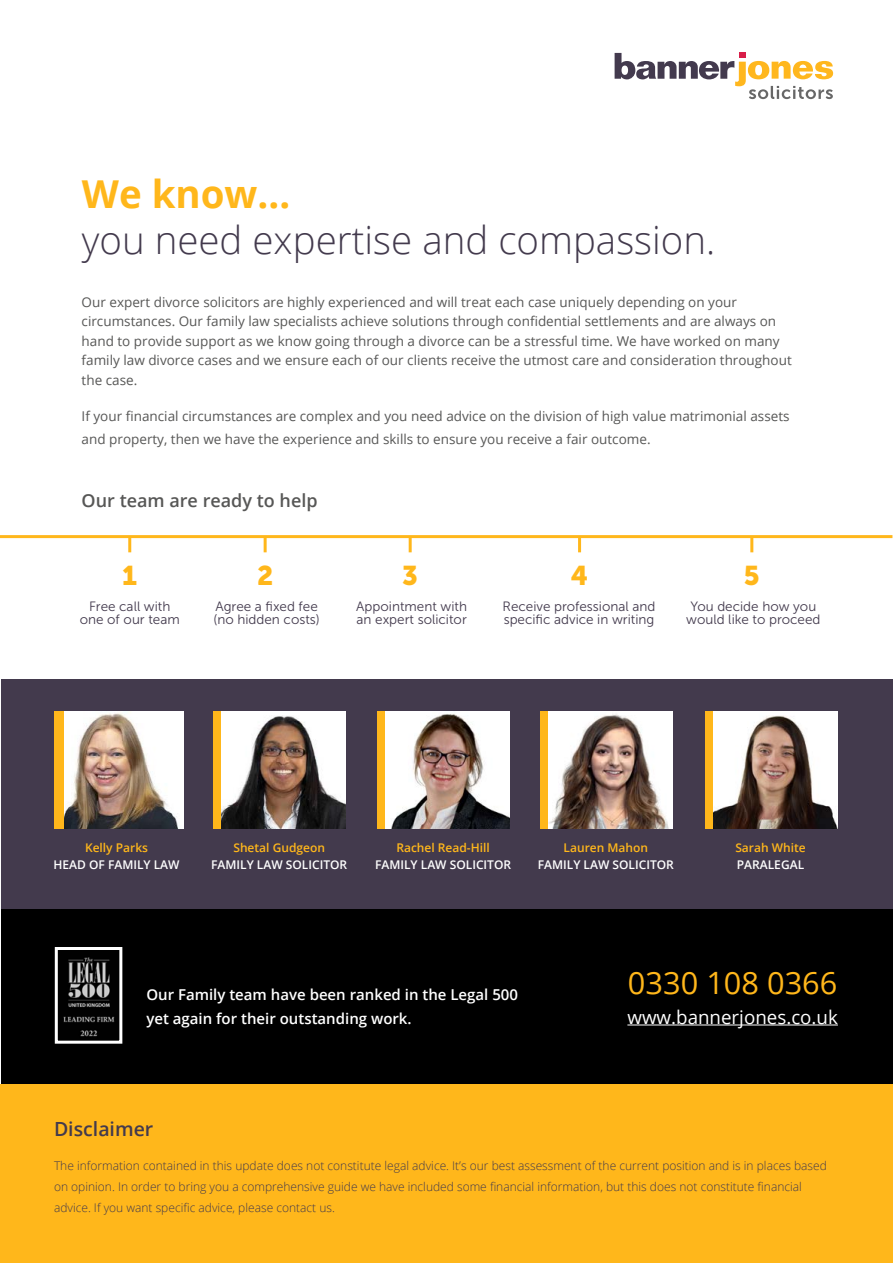
<style>
.page{position:relative;width:893px;height:1263px;background:#fff}
.page>*{position:absolute;margin:0;border:0;box-sizing:border-box;transform-origin:0 0}
.t1{font:300 38.4px "Open Sans";color:#433a4d}
.t2{font:700 38.4px "Open Sans";color:#ffb71b}
.t3{font:30.75px "Open Sans";color:#ffb71b}
.t4{font:27px "Museo Sans 900";color:#ffb71b}
.t5{font:600 19.5px "Open Sans";color:#433a4d}
.t6{font:18.75px "Open Sans";color:#fff}
.t7{font:600 18px "Open Sans";color:#575756}
.t8{font:600 15px/24px "Open Sans";color:#fff}
.t9{font:13.5px/19.5px "Open Sans";color:#575756}
.t10{font:13.5px/13.5px "Museo Sans 300";color:#433a4d}
.t11{font:300 12px/21px "Open Sans";color:#433a4d}
.t12{font:600 12px "Open Sans";color:#fff}
.t13{font:600 12px "Open Sans";color:#ffb71b}
</style>
<div class="page">
<svg style="left:615px;top:53px;width:218px;height:46px"></svg>
<div style="left:1px;top:680px;width:891px;height:229px;background:#433a4d"></div>
<div style="left:1px;top:909px;width:891px;height:201px;background:#000"></div>
<hr style="left:627px;top:1024px;width:211px;height:1px;background:#fff">
<div style="left:0;top:1085px;width:893px;height:178px;background:#ffb71b"></div>
<img style="left:63px;top:957px;width:52px;height:80px">
<div style="left:55px;top:947px;width:67px;height:97px;border:3px solid #fff"></div>
<hr style="left:0;top:535px;width:892px;height:3px;background:#ffb71b">
<hr style="left:128px;top:536px;width:3px;height:16px;background:#ffb71b">
<hr style="left:409px;top:536px;width:3px;height:16px;background:#ffb71b">
<hr style="left:264px;top:536px;width:3px;height:16px;background:#ffb71b">
<hr style="left:578px;top:536px;width:3px;height:16px;background:#ffb71b">
<hr style="left:750px;top:536px;width:3px;height:16px;background:#ffb71b">
<img style="left:64px;top:711px;width:119px;height:118px">
<div style="left:55px;top:711px;width:9px;height:118px;background:#ffb71b"></div>
<div style="left:540px;top:711px;width:9px;height:118px;background:#ffb71b"></div>
<div style="left:214px;top:711px;width:9px;height:118px;background:#ffb71b"></div>
<div style="left:378px;top:711px;width:9px;height:118px;background:#ffb71b"></div>
<img style="left:548px;top:711px;width:124px;height:118px">
<img style="left:222px;top:711px;width:124px;height:118px">
<img style="left:386px;top:711px;width:124px;height:118px">
<div style="left:705px;top:711px;width:9px;height:118px;background:#ffb71b"></div>
<img style="left:713px;top:711px;width:124px;height:118px">
<h1 class="t2" style="left:82px;top:167px;width:210px">We know…</h1>
<h1 class="t1" style="left:82px;top:214px;width:635px">you need expertise and compassion.</h1>
<p class="t9" style="left:82px;top:292px;width:712px">Our expert divorce solicitors are highly experienced and will treat each case uniquely depending on your circumstances. Our family law specialists achieve solutions through confidential settlements and are always on hand to provide support as we know going through a divorce can be a stressful time. We have worked on many family law divorce cases and we ensure each of our clients receive the utmost care and consideration throughout the case.</p>
<p class="t9" style="left:82px;top:405px;width:709px;line-height:22.5px">If your financial circumstances are complex and you need advice on the division of high value matrimonial assets and property, then we have the experience and skills to ensure you receive a fair outcome.</p>
<h3 class="t7" style="left:82px;top:488px;width:237px">Our team are ready to help</h3>
<h3 class="t4" style="left:122px;top:560px;width:16px">1</h3>
<h3 class="t4" style="left:257px;top:560px;width:18px">2</h3>
<h3 class="t4" style="left:402px;top:560px;width:17px">3</h3>
<h3 class="t4" style="left:571px;top:560px;width:19px">4</h3>
<h3 class="t4" style="left:744px;top:560px;width:17px">5</h3>
<p class="t10" style="left:213px;top:600px;width:108px">Agree a fixed fee (no hidden costs)</p>
<p class="t10" style="left:503px;top:600px;width:154px">Receive professional and specific advice in writing</p>
<p class="t10" style="left:686px;top:600px;width:136px;text-align:center">You decide how you would like to proceed</p>
<p class="t10" style="left:80px;top:600px;width:101px;text-align:center">Free call with one of our team</p>
<p class="t10" style="left:356px;top:600px;width:112px">Appointment with an expert solicitor</p>
<p class="t13" style="left:85px;top:840px;width:65px">Kelly Parks</p>
<p class="t12" style="left:54px;top:856px;width:128px">HEAD OF FAMILY LAW</p>
<p class="t13" style="left:233px;top:840px;width:93px">Shetal Gudgeon</p>
<p class="t12" style="left:211px;top:856px;width:138px">FAMILY LAW SOLICITOR</p>
<p class="t13" style="left:396px;top:840px;width:95px">Rachel Read-Hill</p>
<p class="t12" style="left:375px;top:856px;width:138px">FAMILY LAW SOLICITOR</p>
<p class="t13" style="left:564px;top:840px;width:86px">Lauren Mahon</p>
<p class="t12" style="left:538px;top:856px;width:138px">FAMILY LAW SOLICITOR</p>
<p class="t13" style="left:735px;top:840px;width:72px">Sarah White</p>
<p class="t12" style="left:737px;top:856px;width:69px">PARALEGAL</p>
<p class="t8" style="left:146px;top:982px;width:373px">Our Family team have been ranked in the Legal 500 yet again for their outstanding work.</p>
<h2 class="t3" style="left:628px;top:962px;width:211px">0330 108 0366</h2>
<h3 class="t6" style="left:627px;top:1004px;width:212px">www.bannerjones.co.uk</h3>
<h3 class="t5" style="left:54px;top:1115px;width:101px">Disclaimer</h3>
<p class="t11" style="left:54px;top:1154px;width:774px">The information contained in this update does not constitute legal advice. It’s our best assessment of the current position and is in places based on opinion. In order to bring you a comprehensive guide we have included some financial information, but this does not constitute financial advice. If you want specific advice, please contact us.</p>
</div>
